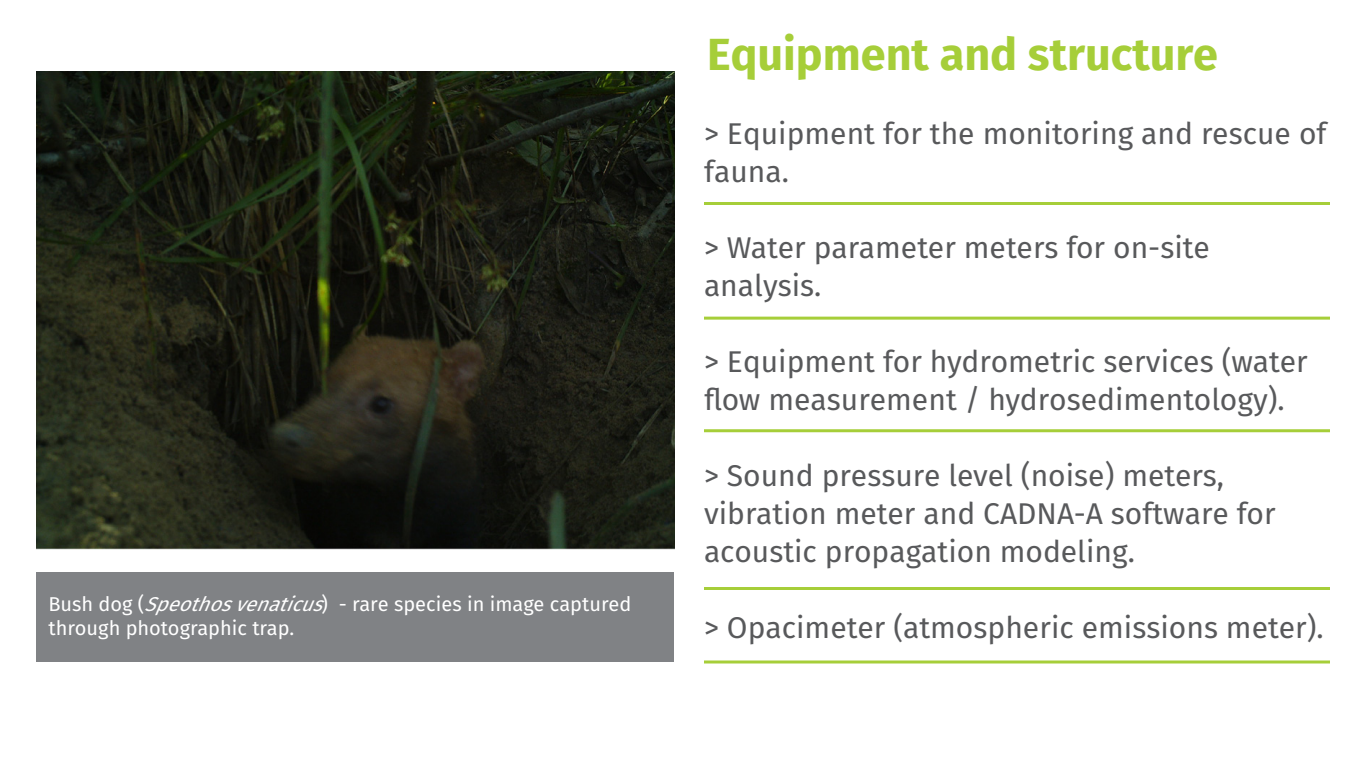
<style>
.page{position:relative;width:1366px;height:768px;background:#fff}
.page>*{position:absolute;margin:0;border:0;box-sizing:border-box;transform-origin:0 0}
.t1{font:700 45px "Fira Sans";color:#a6ce39}
.t2{font:30px/38px "Fira Sans";color:#58595b}
.t3{font:20px/24px "Fira Sans";color:#fff}
.s1{font-style:italic}
</style>
<div class="page">
<img style="left:36px;top:71px;width:639px;height:479px">
<hr style="left:704px;top:202px;width:626px;height:3px;background:#a6ce39">
<hr style="left:704px;top:317px;width:626px;height:3px;background:#a6ce39">
<hr style="left:704px;top:429px;width:626px;height:3px;background:#a6ce39">
<hr style="left:704px;top:587px;width:626px;height:3px;background:#a6ce39">
<svg style="left:704px;top:660px;width:626px;height:4px;background:#bcda6a"></svg>
<div style="left:36px;top:572px;width:638px;height:90px;background:#808285"></div>
<p class="t3" style="left:48px;top:592px;width:585px">Bush dog (<span class="s1">Speothosvenaticus</span>) - rare species in image captured through photographic trap.</p>
<h1 class="t1" style="left:707px;top:23px;width:513px">Equipment and structure</h1>
<p class="t2" style="left:704px;top:115px;width:624px">&gt; Equipment for the monitoring and rescue of fauna.</p>
<p class="t2" style="left:704px;top:229px;width:507px">&gt; Water parameter meters for on-site analysis.</p>
<p class="t2" style="left:704px;top:343px;width:605px">&gt; Equipment for hydrometric services (water flow measurement / hydrosedimentology).</p>
<p class="t2" style="left:704px;top:457px;width:573px">&gt; Sound pressure level (noise) meters, vibration meter and CADNA-A software for acoustic propagation modeling.</p>
<p class="t2" style="left:704px;top:609px;width:621px">&gt; Opacimeter (atmospheric emissions meter).</p>
</div>
